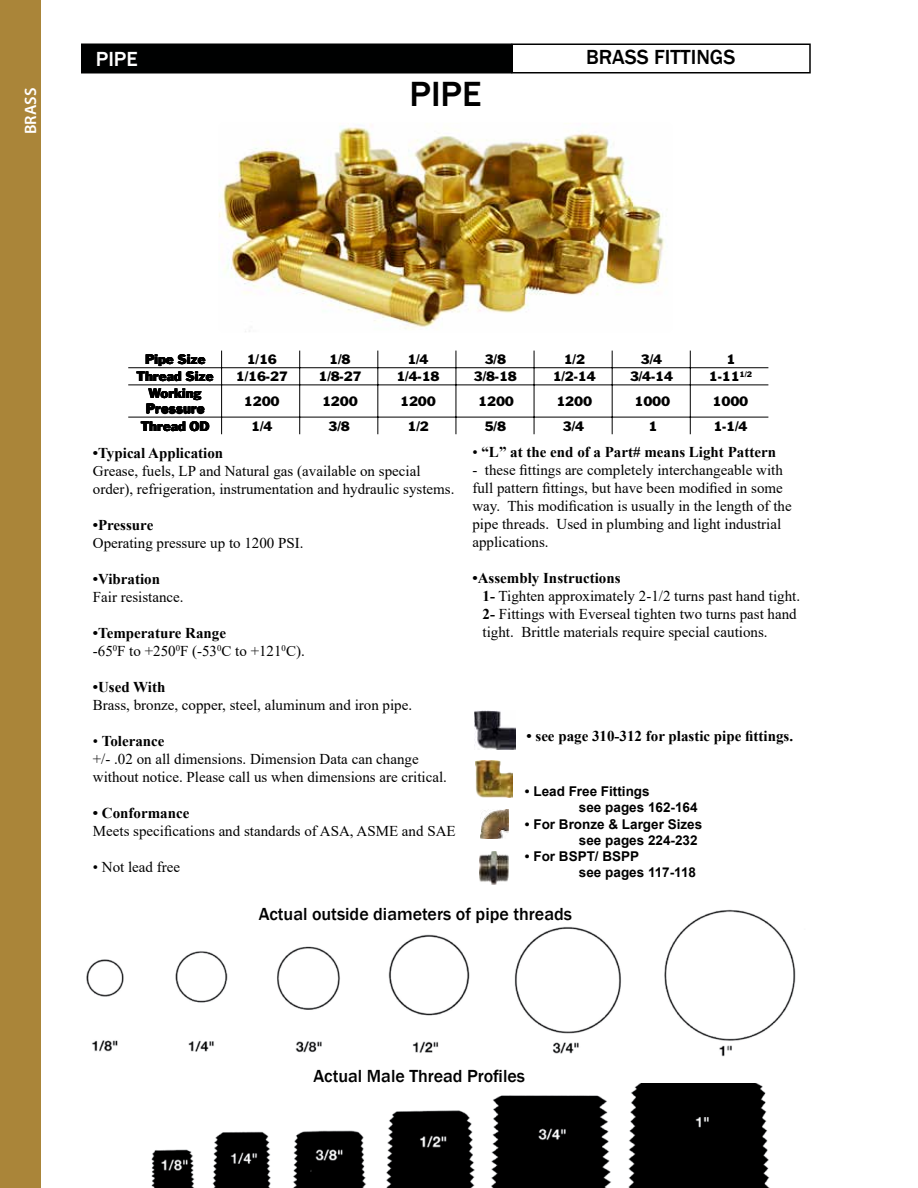
<style>
.page{position:relative;width:918px;height:1188px;background:#fff}
.page>*{position:absolute;margin:0;border:0;box-sizing:border-box;transform-origin:0 0}
.t1{font:500 36px "Franklin Gothic";color:#000}
.t2{font:500 21px "Franklin Gothic";color:#000}
.t3{font:500 21px "Franklin Gothic";color:#fff}
.t4{font:500 18px "Franklin Gothic";color:#000}
.t5{font:600 16.5px "Myriad Pro";color:#fff}
.t6{font:15px/18px "Times New Roman";color:#000}
.t7{font:700 15px "Times New Roman";color:#000}
.t8{font:700 13.5px/16.2px "Arial";color:#000}
.t9{font:12.75px/15.3px "Franklin Gothic";letter-spacing:.005em;color:#000}
.s1{font-weight:700}
.s2{font-weight:400}
</style>
<div class="page">
<div style="left:81px;top:44px;width:431px;height:30px;background:#000101;border:2px solid #000101"></div>
<div style="left:512px;top:44px;width:299px;height:30px;border:2px solid #000"></div>
<img style="left:151px;top:1083px;width:619px;height:105px">
<img style="left:86px;top:909px;width:710px;height:148px">
<hr style="left:128px;top:367px;width:640px;height:1px;background:#000">
<hr style="left:128px;top:384px;width:640px;height:1px;background:#000">
<hr style="left:128px;top:417px;width:640px;height:1px;background:#000">
<hr style="left:221px;top:351px;width:1px;height:83px;background:#000">
<hr style="left:299px;top:351px;width:1px;height:83px;background:#000">
<hr style="left:377px;top:351px;width:1px;height:83px;background:#000">
<hr style="left:455px;top:351px;width:1px;height:83px;background:#000">
<hr style="left:534px;top:351px;width:1px;height:83px;background:#000">
<hr style="left:612px;top:351px;width:1px;height:83px;background:#000">
<hr style="left:690px;top:351px;width:1px;height:83px;background:#000">
<img style="left:219px;top:123px;width:448px;height:209px">
<img style="left:474px;top:710px;width:41px;height:39px">
<img style="left:476px;top:760px;width:37px;height:37px">
<img style="left:481px;top:810px;width:28px;height:28px">
<img style="left:480px;top:852px;width:28px;height:32px">
<div style="left:0;top:0;width:40px;height:1188px;background:#aa8539"></div>
<p class="t5" style="left:20px;top:134px;width:48px;rotate:-90deg">BRASS</p>
<h2 class="t3" style="left:96px;top:46px;width:44px">PIPE</h2>
<h2 class="t2" style="left:586px;top:44px;width:151px">BRASS FITTINGS</h2>
<h1 class="t1" style="left:409px;top:72px;width:74px">PIPE</h1>
<p class="t9" style="left:145px;top:351px;width:62px">Pipe Size</p>
<p class="t9" style="left:247px;top:351px;width:32px">1/16</p>
<p class="t9" style="left:329px;top:351px;width:23px">18</p>
<p class="t9" style="left:407px;top:351px;width:23px">14</p>
<p class="t9" style="left:338px;top:351px;width:5px">/</p>
<p class="t9" style="left:485px;top:351px;width:23px">38</p>
<p class="t9" style="left:416px;top:351px;width:5px">/</p>
<p class="t9" style="left:564px;top:351px;width:23px">12</p>
<p class="t9" style="left:494px;top:351px;width:5px">/</p>
<p class="t9" style="left:641px;top:351px;width:23px">34</p>
<p class="t9" style="left:573px;top:351px;width:5px">/</p>
<p class="t9" style="left:726px;top:351px;width:11px">1</p>
<p class="t9" style="left:650px;top:351px;width:5px">/</p>
<p class="t9" style="left:709px;top:369px;width:45px">1-1 <sup>1/2</sup></p>
<p class="t9" style="left:137px;top:369px;width:78px">Thread Size</p>
<p class="t9" style="left:236px;top:369px;width:54px">1/16-27</p>
<p class="t9" style="left:318px;top:369px;width:45px">1/8-27</p>
<p class="t9" style="left:396px;top:369px;width:45px">1/4-18</p>
<p class="t9" style="left:474px;top:369px;width:45px">3/8-18</p>
<p class="t9" style="left:553px;top:369px;width:45px">1/2-14</p>
<p class="t9" style="left:630px;top:369px;width:45px">3/4-14</p>
<p class="t9" style="left:731px;top:369px;width:11px">1</p>
<p class="t9" style="left:146px;top:386px;width:60px">Working<br>Pressure</p>
<p class="t9" style="left:244px;top:393px;width:37px">1200</p>
<p class="t9" style="left:322px;top:393px;width:37px">1200</p>
<p class="t9" style="left:400px;top:393px;width:37px">1200</p>
<p class="t9" style="left:478px;top:393px;width:37px">1200</p>
<p class="t9" style="left:556px;top:393px;width:37px">1200</p>
<p class="t9" style="left:635px;top:393px;width:37px">1000</p>
<p class="t9" style="left:713px;top:393px;width:37px">1000</p>
<p class="t9" style="left:141px;top:418px;width:70px">Thread OD</p>
<p class="t9" style="left:251px;top:418px;width:23px">14</p>
<p class="t9" style="left:328px;top:418px;width:23px">38</p>
<p class="t9" style="left:260px;top:418px;width:5px">/</p>
<p class="t9" style="left:408px;top:418px;width:23px">12</p>
<p class="t9" style="left:337px;top:418px;width:5px">/</p>
<p class="t9" style="left:485px;top:418px;width:23px">58</p>
<p class="t9" style="left:416px;top:418px;width:5px">/</p>
<p class="t9" style="left:563px;top:418px;width:23px">34</p>
<p class="t9" style="left:494px;top:418px;width:5px">/</p>
<p class="t9" style="left:648px;top:418px;width:11px">1</p>
<p class="t9" style="left:572px;top:418px;width:5px">/</p>
<p class="t9" style="left:713px;top:418px;width:36px">1-1/4</p>
<p class="t7" style="left:93px;top:442px;width:132px">•Typical Application</p>
<p class="t6" style="left:93px;top:461px;width:363px">Grease, fuels, LP and Natural gas (available on special order), refrigeration, instrumentation and hydraulic systems.</p>
<p class="t7" style="left:93px;top:514px;width:62px">•Pressure</p>
<p class="t6" style="left:93px;top:533px;width:212px">Operating pressure up to 1200 PSI.</p>
<p class="t7" style="left:93px;top:568px;width:69px">•Vibration</p>
<p class="t6" style="left:93px;top:587px;width:92px">Fair resistance.</p>
<p class="t6" style="left:93px;top:623px;width:213px"><span class="s1">•Temperature Range<br></span>-65<sup>0</sup>F to +250<sup>0</sup>F (-53<sup>0</sup>C to +121<sup>0</sup>C).</p>
<p class="t7" style="left:93px;top:676px;width:74px">•Used With</p>
<p class="t6" style="left:93px;top:695px;width:321px">Brass, bronze, copper, steel, aluminum and iron pipe.</p>
<p class="t6" style="left:93px;top:731px;width:356px">• <span class="s1">Tolerance<br></span>+/- .02 on all dimensions. Dimension Data can change without notice. Please call us when dimensions are critical.</p>
<p class="t7" style="left:93px;top:802px;width:98px">• Conformance</p>
<p class="t6" style="left:93px;top:821px;width:364px">Meets specifications and standards of ASA, ASME and SAE</p>
<p class="t6" style="left:93px;top:857px;width:89px">• Not lead free</p>
<p class="t7" style="left:472px;top:442px;width:305px"><span class="s2">•</span> “L” at the end of a Part# means Light Pattern</p>
<p class="t6" style="left:472px;top:461px;width:321px">- these fittings are completely interchangeable with full pattern fittings, but have been modified in some way. This modification is usually in the length of the pipe threads. Used in plumbing and light industrial applications.</p>
<p class="t6" style="left:483px;top:569px;width:319px;text-indent:-10px"><span class="s1">•Assembly Instructions<br>1-</span> Tighten approximately 2-1/2 turns past hand tight.<br><span class="s1">2-</span> Fittings with Everseal tighten two turns past hand tight. Brittle materials require special cautions.</p>
<p class="t7" style="left:526px;top:725px;width:268px">• see page 310-312 for plastic pipe fittings.</p>
<p class="t8" style="left:579px;top:783px;width:120px;text-indent:-54px">• Lead Free Fittings<br>see pages 162-164</p>
<p class="t8" style="left:579px;top:816px;width:125px;text-indent:-54px">• For Bronze &amp; Larger Sizes see pages 224-232</p>
<p class="t8" style="left:579px;top:848px;width:119px;text-indent:-54px">• For BSPT/ BSPP<br>see pages 117-118</p>
<p class="t4" style="left:259px;top:903px;width:315px">Actual outside diameters of pipe threads</p>
<p class="t4" style="left:314px;top:1065px;width:213px">Actual Male Thread Profiles</p>
</div>
